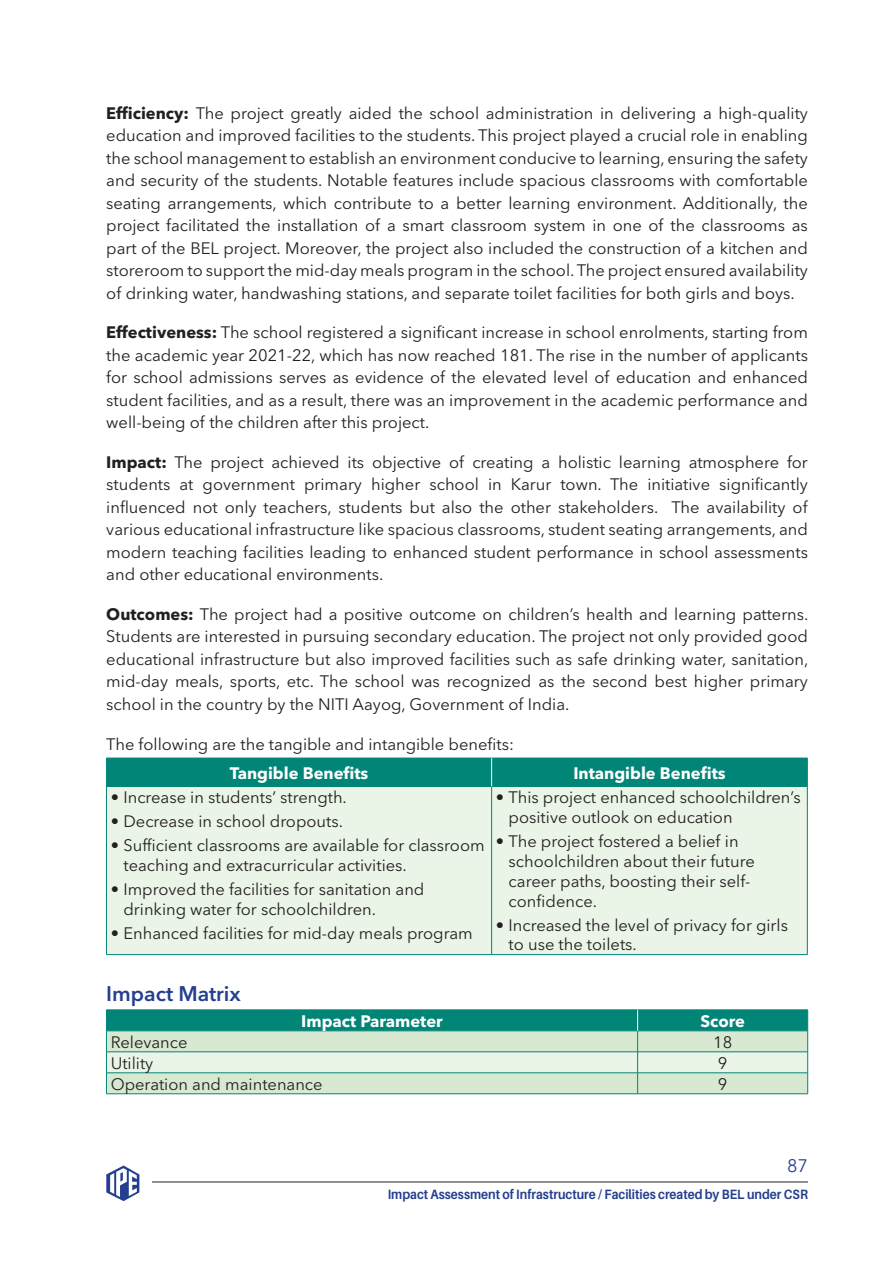
<style>
.page{position:relative;width:893px;height:1263px;background:#fff}
.page>*{position:absolute;margin:0;border:0;box-sizing:border-box;transform-origin:0 0}
.t1{font:600 21px "Avenir Next LT Pro";color:#253f8e}
.t2{font:18px "Avenir Next LT Pro";color:#253f8e}
.t3{font:16.5px/22.5px "Avenir Next LT Pro";color:#231f20}
.t4{font:700 16.5px "Avenir Next LT Pro";color:#fff}
.t5{font:700 13.5px "Aileron";color:#253f8e;scale:.9 1}
.s1{font-weight:700}
</style>
<div class="page">
<hr style="left:152px;top:1182px;width:656px;height:1px;background:#231f20">
<svg style="left:106px;top:1165px;width:33px;height:36px"></svg>
<div style="left:107px;top:787px;width:700px;height:167px;background:#eaf4e7"></div>
<hr style="left:106px;top:786px;width:386px;height:1px;background:#008577">
<hr style="left:106px;top:787px;width:1px;height:167px;background:#008577">
<hr style="left:492px;top:786px;width:315px;height:1px;background:#008577">
<hr style="left:491px;top:787px;width:1px;height:167px;background:#008577">
<hr style="left:807px;top:787px;width:1px;height:167px;background:#008577">
<hr style="left:106px;top:954px;width:386px;height:1px;background:#008577">
<hr style="left:492px;top:954px;width:315px;height:1px;background:#008577">
<div style="left:106px;top:758px;width:702px;height:28px;background:#008577"></div>
<hr style="left:106px;top:1009px;width:532px;height:1px;background:#008577">
<hr style="left:638px;top:1009px;width:170px;height:1px;background:#008577">
<svg style="left:106px;top:1010px;width:702px;height:84px;background:#9ecebc"></svg>
<p class="t3" style="left:106px;top:102px;width:703px;text-align:justify"><span class="s1">Efficiency:</span> The project greatly aided the school administration in delivering a high-quality education and improved facilities to the students. This project played a crucial role in enabling the school management to establish an environment conducive to learning, ensuring the safety and security of the students. Notable features include spacious classrooms with comfortable seating arrangements, which contribute to a better learning environment. Additionally, the project facilitated the installation of a smart classroom system in one of the classrooms as part of the BEL project. Moreover, the project also included the construction of a kitchen and storeroom to support the mid-day meals program in the school. The project ensured availability of drinking water, handwashing stations, and separate toilet facilities for both girls and boys.</p>
<p class="t3" style="left:106px;top:321px;width:703px;text-align:justify"><span class="s1">Effectiveness:</span> The school registered a significant increase in school enrolments, starting from the academic year 2021-22, which has now reached 181. The rise in the number of applicants for school admissions serves as evidence of the elevated level of education and enhanced student facilities, and as a result, there was an improvement in the academic performance and well-being of the children after this project.</p>
<p class="t3" style="left:106px;top:451px;width:703px;text-align:justify"><span class="s1">Impact:</span> The project achieved its objective of creating a holistic learning atmosphere for students at government primary higher school in Karur town. The initiative significantly influenced not only teachers, students but also the other stakeholders. The availability of various educational infrastructure like spacious classrooms, student seating arrangements, and modern teaching facilities leading to enhanced student performance in school assessments and other educational environments.</p>
<p class="t3" style="left:106px;top:603px;width:704px;text-align:justify"><span class="s1">Outcomes:</span> The project had a positive outcome on children’s health and learning patterns.<br>Students are interested in pursuing secondary education. The project not only provided good educational infrastructure but also improved facilities such as safe drinking water, sanitation, mid-day meals, sports, etc. The school was recognized as the second best higher primary school in the country by the NITI Aayog, Government of India.</p>
<p class="t3" style="left:106px;top:732px;width:409px">The following are the tangible and intangible benefits:</p>
<p class="t4" style="left:230px;top:763px;width:140px">Tangible Benefits</p>
<p class="t4" style="left:573px;top:763px;width:154px">Intangible Benefits</p>
<p class="t3" style="left:111px;top:786px;width:238px">• Increase in students’ strength.</p>
<p class="t3" style="left:111px;top:810px;width:234px">• Decrease in school dropouts.</p>
<p class="t3" style="left:123px;top:836px;width:363px;line-height:19.8px;text-indent:-13px">• Sufficient classrooms are available for classroom teaching and extracurricular activities.</p>
<p class="t3" style="left:123px;top:879px;width:302px;line-height:19.8px;text-indent:-13px">• Improved the facilities for sanitation and drinking water for schoolchildren.</p>
<p class="t3" style="left:111px;top:922px;width:364px">• Enhanced facilities for mid-day meals program</p>
<p class="t3" style="left:509px;top:787px;width:294px;line-height:19.8px;text-indent:-13px">• This project enhanced schoolchildren’s positive outlook on education</p>
<p class="t3" style="left:509px;top:831px;width:248px;line-height:19.8px;text-indent:-13px">• The project fostered a belief in schoolchildren about their future career paths, boosting their self&shy;confidence.</p>
<p class="t3" style="left:509px;top:915px;width:281px;line-height:19.8px;text-indent:-13px">• Increased the level of privacy for girls to use the toilets.</p>
<p class="t1" style="left:106px;top:981px;width:136px">Impact Matrix</p>
<p class="t4" style="left:301px;top:1011px;width:143px">Impact Parameter</p>
<p class="t4" style="left:700px;top:1011px;width:46px">Score</p>
<p class="t3" style="left:111px;top:1030px;width:78px">Relevance</p>
<p class="t3" style="left:713px;top:1030px;width:21px">18</p>
<p class="t3" style="left:111px;top:1051px;width:44px">Utility</p>
<p class="t3" style="left:718px;top:1051px;width:11px">9</p>
<p class="t3" style="left:111px;top:1072px;width:213px">Operation and maintenance</p>
<p class="t3" style="left:718px;top:1072px;width:11px">9</p>
<p class="t2" style="left:787px;top:1155px;width:22px">87</p>
<p class="t5" style="left:388px;top:1187px;width:468px">Impact Assessment of Infrastructure / Facilities created by BEL under CSR</p>
</div>
